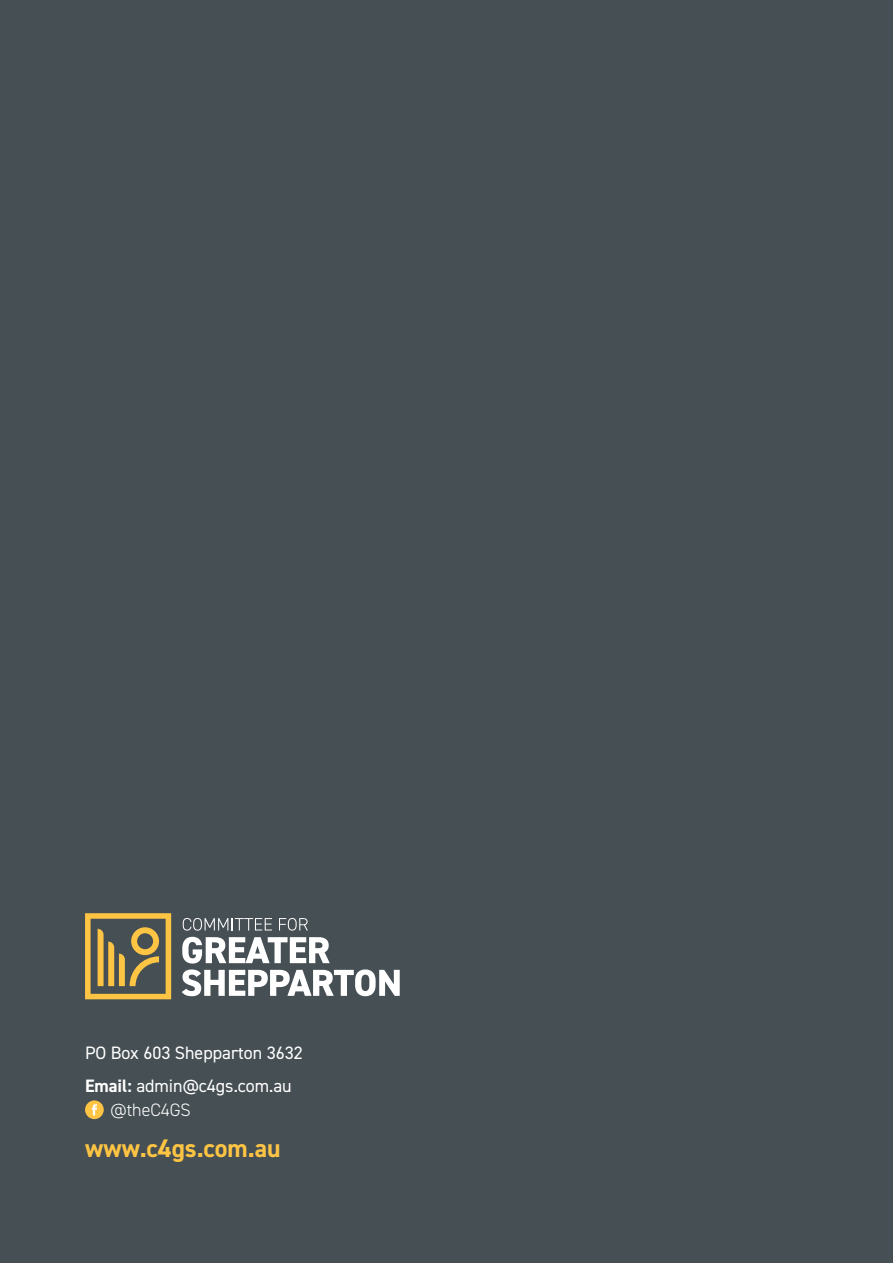
<style>
.page{position:relative;width:893px;height:1263px;background:#464f54}
.page>*{position:absolute;margin:0;border:0;box-sizing:border-box;transform-origin:0 0}
.t1{font:700 25.5px "DIN2014";color:#fec443}
.t2{font:18px/32.5px "DIN2014";color:#fff}
.t3{font:300 18px "DIN2014";color:#fff}
.s1{font-weight:700}
</style>
<div class="page">
<svg style="left:183px;top:918px;width:89px;height:12px"></svg>
<svg style="left:279px;top:918px;width:29px;height:12px"></svg>
<svg style="left:182px;top:937px;width:148px;height:26px"></svg>
<svg style="left:182px;top:969px;width:218px;height:27px"></svg>
<svg style="left:85px;top:913px;width:86px;height:86px"></svg>
<div style="left:85px;top:1100px;width:19px;height:19px;background:#fec443;border-radius:50%"></div>
<svg style="left:92px;top:1104px;width:5px;height:11px"></svg>
<p class="t2" style="left:85px;top:1037px;width:219px">PO Box 603 Shepparton 3632<br><span class="s1">Email:</span> admin@c4gs.com.au</p>
<p class="t3" style="left:111px;top:1101px;width:82px">@theC4GS</p>
<h1 class="t1" style="left:85px;top:1136px;width:197px">www.c4gs.com.au</h1>
</div>
